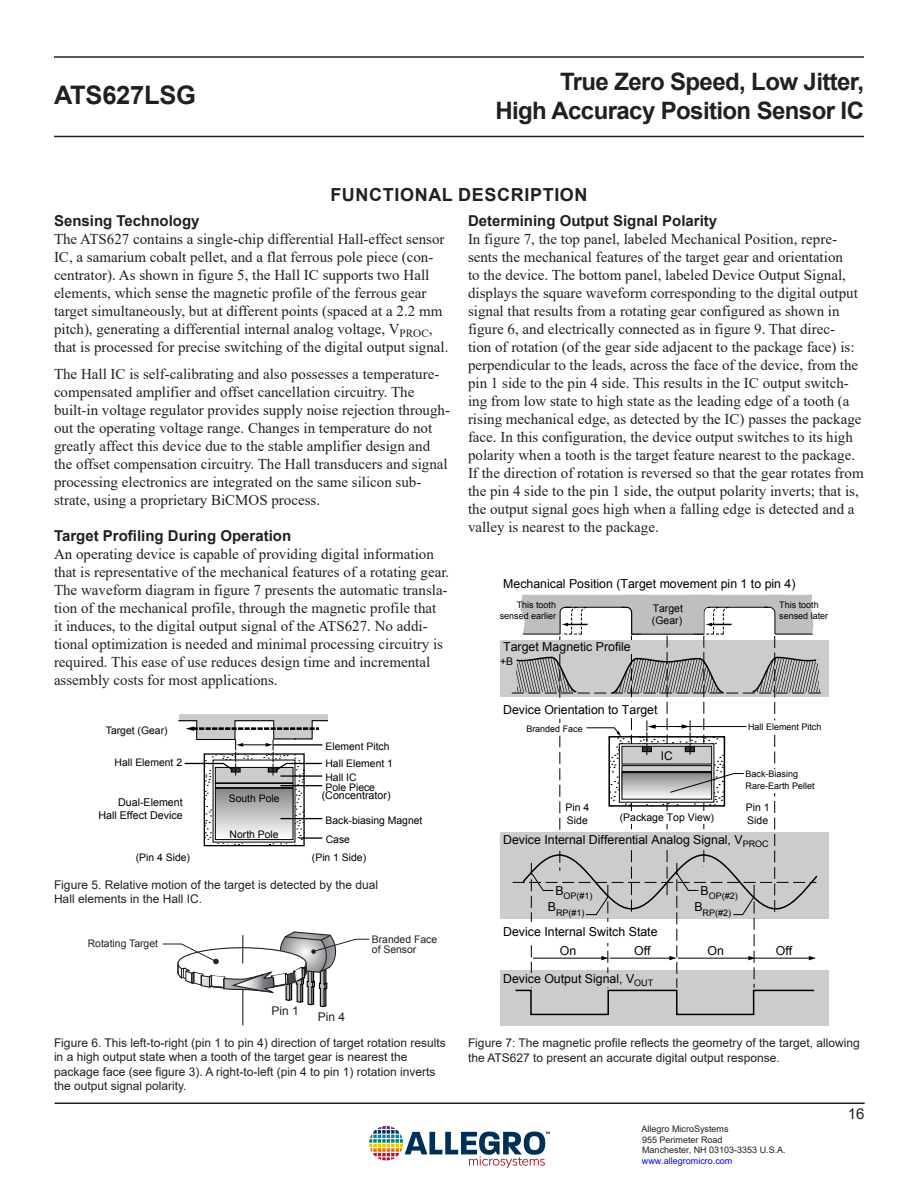
<style>
.page{position:relative;width:918px;height:1188px;background:#fff}
.page>*{position:absolute;margin:0;border:0;box-sizing:border-box;transform-origin:0 0}
.t1{font:700 25.5px "Arial";letter-spacing:-.01em;color:#231f20}
.t2{font:700 24px/28.8px "Arial";letter-spacing:-.025em;color:#231f20;text-align:right}
.Heading_1{font:700 18px "Arial";letter-spacing:.035em;color:#231f20}
.Normal_-_Follow_Page{font:15px/18px "Times New Roman";color:#231f20}
.Inside_Heading_2{font:700 15px "Arial";color:#231f20}
.t3{font:15px "Arial";color:#231f20}
.t4{font:12.3px "Arial";color:#000}
.Front-Caption{font:12px/14.4px "Arial";color:#231f20}
.t5{font:12px "Arial";color:#000}
.t6{font:10.65px/12.9px "Arial";color:#000;text-align:right}
.t7{font:10.5px/12.6px "Arial";color:#000}
.t8{font:10.35px/9.3px "Arial";color:#000}
.t9{font:10.35px/10.4px "Arial";color:#231f20}
.t10{font:9px/10.8px "Arial";color:#000}
.t11{font:9px/10.8px "Arial";color:#231f20}
.t12{font:9px "Arial";color:#00f}
</style>
<div class="page">
<hr style="left:55px;top:1102px;width:810px;height:2px;background:#231f20">
<hr style="left:54px;top:136px;width:810px;height:1px;background:#231f20">
<hr style="left:54px;top:56px;width:810px;height:2px;background:#231f20">
<img style="left:370px;top:1126px;width:180px;height:42px">
<div style="left:501px;top:641px;width:328px;height:56px;background:#ccc"></div>
<div style="left:501px;top:832px;width:328px;height:87px;background:#ccc"></div>
<div style="left:501px;top:970px;width:328px;height:55px;background:#ccc"></div>
<svg style="left:509px;top:595px;width:314px;height:421px"></svg>
<hr style="left:242px;top:990px;width:1px;height:35px;background:#231f20">
<svg style="left:162px;top:931px;width:208px;height:77px"></svg>
<svg style="left:206px;top:775px;width:97px;height:69px"></svg>
<div style="left:204px;top:753px;width:101px;height:93px;border:1px solid #000"></div>
<div style="left:215px;top:788px;width:78px;height:52px;background:linear-gradient(to bottom,#848689,#fefefe)"></div>
<div style="left:215px;top:788px;width:78px;height:52px;border:1px solid #000"></div>
<div style="left:215px;top:783px;width:78px;height:5px;background:#ccc"></div>
<div style="left:215px;top:783px;width:78px;height:5px;border:1px solid #000"></div>
<div style="left:215px;top:767px;width:78px;height:16px;background:#ccc"></div>
<hr style="left:280px;top:775px;width:42px;height:2px;background:#000">
<hr style="left:280px;top:785px;width:42px;height:1px;background:#000">
<hr style="left:280px;top:818px;width:42px;height:1px;background:#000">
<hr style="left:299px;top:837px;width:23px;height:2px;background:#000">
<svg style="left:178px;top:714px;width:150px;height:61px"></svg>
<h1 class="t1" style="left:54px;top:77px;width:144px">ATS627LSG</h1>
<h2 class="t2" style="left:495px;top:68px;width:370px">True Zero Speed, Low Jitter,<br>High Accuracy Position Sensor IC</h2>
<p class="Heading_1" style="left:330px;top:182px;width:259px">FUNCTIONAL DESCRIPTION</p>
<p class="Inside_Heading_2" style="left:54px;top:210px;width:147px">Sensing Technology</p>
<p class="Normal_-_Follow_Page" style="left:54px;top:229px;width:396px">The ATS627 contains a single-chip differential Hall-effect sensor IC, a samarium cobalt pellet, and a flat ferrous pole piece (con&shy;centrator). As shown in figure 5, the Hall IC supports two Hall elements, which sense the magnetic profile of the ferrous gear target simultaneously, but at different points (spaced at a 2.2 mm pitch), generating a differential internal analog voltage, V<sub>PROC</sub>, that is processed for precise switching of the digital output signal.</p>
<p class="Normal_-_Follow_Page" style="left:54px;top:364px;width:397px">The Hall IC is self-calibrating and also possesses a temperature&shy;compensated amplifier and offset cancellation circuitry. The built-in voltage regulator provides supply noise rejection through&shy;out the operating voltage range. Changes in temperature do not greatly affect this device due to the stable amplifier design and the offset compensation circuitry. The Hall transducers and signal processing electronics are integrated on the same silicon sub&shy;strate, using a proprietary BiCMOS process.</p>
<p class="Inside_Heading_2" style="left:54px;top:525px;width:239px">Target Profiling During Operation</p>
<p class="Normal_-_Follow_Page" style="left:54px;top:544px;width:397px">An operating device is capable of providing digital information that is representative of the mechanical features of a rotating gear.<br>The waveform diagram in figure 7 presents the automatic transla&shy;tion of the mechanical profile, through the magnetic profile that<br>it induces, to the digital output signal of the ATS627. No addi&shy;tional optimization is needed and minimal processing circuitry is required. This ease of use reduces design time and incremental assembly costs for most applications.</p>
<p class="t8" style="left:106px;top:726px;width:63px">Target (Gear)</p>
<p class="t8" style="left:325px;top:742px;width:66px">Element Pitch</p>
<p class="t8" style="left:115px;top:758px;width:69px">Hall Element 2</p>
<p class="t8" style="left:325px;top:759px;width:69px">Hall Element 1</p>
<p class="t6" style="left:98px;top:796px;width:86px">Dual-Element<br>Hall Effect Device</p>
<p class="t8" style="left:229px;top:794px;width:52px">South Pole</p>
<p class="t8" style="left:230px;top:830px;width:51px">North Pole</p>
<p class="t8" style="left:325px;top:773px;width:51px">Hall IC<br>Pole Piece</p>
<p class="t6" style="left:322px;top:789px;width:70px">(Concentrator)</p>
<p class="t8" style="left:325px;top:816px;width:99px">Back-biasing Magnet</p>
<p class="t8" style="left:326px;top:835px;width:26px">Case</p>
<p class="t8" style="left:136px;top:853px;width:56px">(Pin 4 Side)</p>
<p class="t8" style="left:312px;top:853px;width:56px">(Pin 1 Side)</p>
<p class="Front-Caption" style="left:54px;top:878px;width:326px">Figure 5. Relative motion of the target is detected by the dual</p>
<p class="Front-Caption" style="left:54px;top:892px;width:150px">Hall elements in the Hall IC.</p>
<p class="t9" style="left:88px;top:939px;width:72px">Rotating Target</p>
<p class="t9" style="left:372px;top:934px;width:67px">Branded Face of Sensor</p>
<p class="Front-Caption" style="left:272px;top:1004px;width:29px">Pin 1</p>
<p class="Front-Caption" style="left:318px;top:1009px;width:29px">Pin 4</p>
<p class="Inside_Heading_2" style="left:468px;top:210px;width:251px">Determining Output Signal Polarity</p>
<p class="Normal_-_Follow_Page" style="left:468px;top:229px;width:397px">In figure 7, the top panel, labeled Mechanical Position, repre&shy;sents the mechanical features of the target gear and orientation<br>to the device. The bottom panel, labeled Device Output Signal, displays the square waveform corresponding to the digital output signal that results from a rotating gear configured as shown in figure 6, and electrically connected as in figure 9. That direc-<br>tion of rotation (of the gear side adjacent to the package face) is: perpendicular to the leads, across the face of the device, from the pin 1 side to the pin 4 side. This results in the IC output switch&shy;ing from low state to high state as the leading edge of a tooth (a rising mechanical edge, as detected by the IC) passes the package face. In this configuration, the device output switches to its high polarity when a tooth is the target feature nearest to the package.<br>If the direction of rotation is reversed so that the gear rotates from the pin 4 side to the pin 1 side, the output polarity inverts; that is, the output signal goes high when a falling edge is detected and a valley is nearest to the package.</p>
<p class="t4" style="left:503px;top:576px;width:294px">Mechanical Position (Target movement pin 1 to pin 4)</p>
<p class="t10" style="left:500px;top:600px;width:58px;text-align:right">This tooth sensed earlier</p>
<p class="t10" style="left:779px;top:600px;width:50px">This tooth sensed later</p>
<p class="t7" style="left:652px;top:603px;width:32px;line-height:11.7px">Target (Gear)</p>
<p class="t4" style="left:503px;top:639px;width:129px">Target Magnetic Profile</p>
<p class="t7" style="left:500px;top:655px;width:15px">+B</p>
<p class="t4" style="left:503px;top:702px;width:156px">Device Orientation to Target</p>
<p class="t10" style="left:526px;top:724px;width:58px">Branded Face</p>
<p class="t10" style="left:748px;top:721px;width:75px">Hall Element Pitch</p>
<p class="t7" style="left:565px;top:801px;width:25px">Pin 4<br>Side</p>
<p class="t5" style="left:661px;top:748px;width:13px">IC</p>
<p class="t10" style="left:746px;top:768px;width:71px;line-height:12px">Back-Biasing<br>Rare-Earth Pellet</p>
<p class="t7" style="left:620px;top:811px;width:96px">(Package Top View)</p>
<p class="t7" style="left:746px;top:801px;width:25px">Pin 1<br>Side</p>
<p class="t4" style="left:503px;top:832px;width:267px">Device Internal Differential Analog Signal, V<sub>PROC</sub></p>
<p class="t10" style="left:548px;top:888px;width:46px;line-height:16.5px;text-indent:8px"><sup>B</sup>OP(#1)<br><sup>B</sup>RP(#1)</p>
<p class="t4" style="left:503px;top:924px;width:156px">Device Internal Switch State</p>
<p class="t10" style="left:701px;top:891px;width:39px"><sup>B</sup>OP(#2)</p>
<p class="t10" style="left:694px;top:907px;width:38px"><sup>B</sup>RP(#2)</p>
<p class="t4" style="left:560px;top:942px;width:18px">On</p>
<p class="t4" style="left:634px;top:942px;width:18px">Off</p>
<p class="t4" style="left:708px;top:942px;width:18px">On</p>
<p class="t4" style="left:776px;top:942px;width:18px">Off</p>
<p class="t4" style="left:503px;top:971px;width:152px">Device Output Signal, V<sub>OUT</sub></p>
<p class="Front-Caption" style="left:54px;top:1035px;width:393px">Figure 6. This left-to-right (pin 1 to pin 4) direction of target rotation results in a high output state when a tooth of the target gear is nearest the package face (see figure 3). A right-to-left (pin 4 to pin 1) rotation inverts the output signal polarity.</p>
<p class="Front-Caption" style="left:468px;top:1036px;width:393px">Figure 7: The magnetic profile reflects the geometry of the target, allowing the ATS627 to present an accurate digital output response.</p>
<p class="t11" style="left:642px;top:1123px;width:146px">Allegro MicroSystems<br>955 Perimeter Road<br>Manchester, NH 03103-3353 U.S.A.</p>
<p class="t12" style="left:642px;top:1155px;width:92px">www.allegromicro.com</p>
<p class="t3" style="left:848px;top:1103px;width:18px">16</p>
</div>
